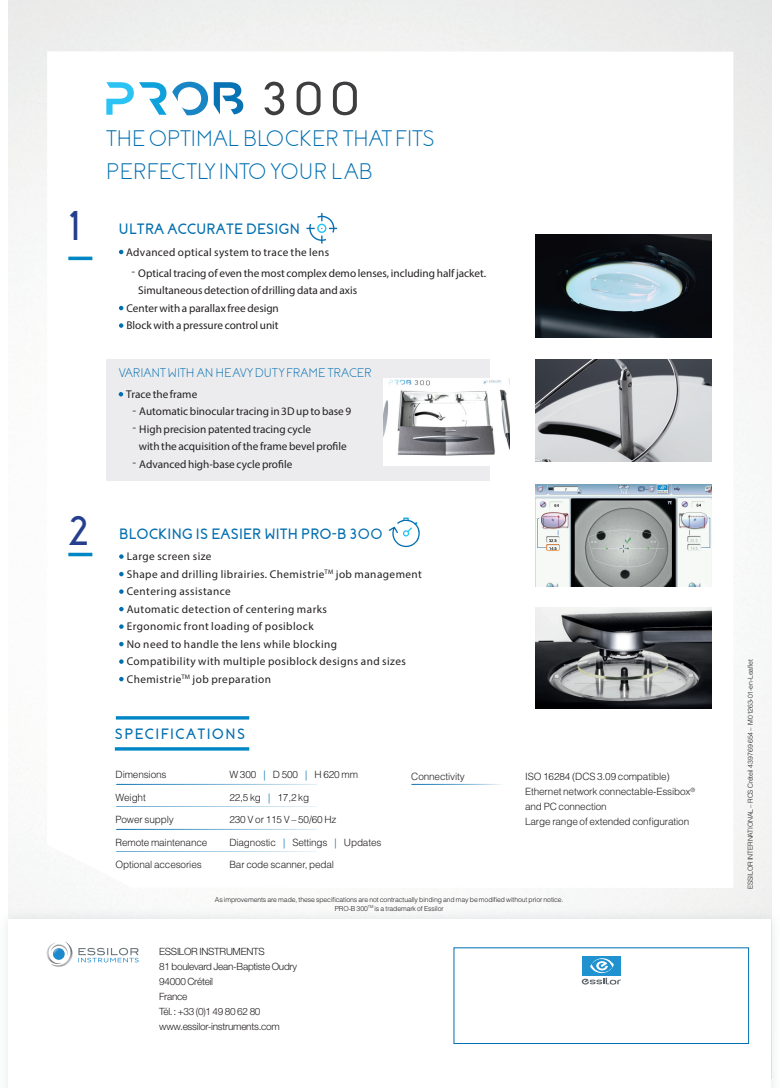
<style>
.page{position:relative;width:780px;height:1088px;background:#fff}
.page>*{position:absolute;margin:0;border:0;box-sizing:border-box;transform-origin:0 0}
.t1{font:700 41.5px "Coves";color:#253f8e}
.t2{font:300 22.5px/32.5px "Coves";letter-spacing:.045em;color:#006eb0}
.t3{font:700 15px "Coves";letter-spacing:.02em;color:#006eb0}
.t4{font:700 15px "Coves";letter-spacing:.1em;color:#006eb0}
.t5{font:300 12.5px "Coves";letter-spacing:.02em;color:#006eb0}
.t6{font:11.25px/17.5px "Myriad Pro";letter-spacing:.01em;color:#231f20}
.t7{font:11.25px/17.5px "Myriad Pro";letter-spacing:.04em;color:#231f20}
.t8{font:300 10px/15px "Helvetica LT Std";letter-spacing:-.015em;color:#231f20}
.t9{font:300 10px/15px "Helvetica Neue LT Std";letter-spacing:-.025em;color:#231f20}
.t10{font:300 6.88px/8.8px "Helvetica LT Std";letter-spacing:-.015em;color:#231f20;text-align:center}
.s1{font-family:"Helvetica LT Std";font-weight:300}
.s2{color:#006eb0}
</style>
<div class="page">
<div style="left:0;top:908px;width:780px;height:180px;background:#f3f4f5"></div>
<div style="left:9px;top:920px;width:762px;height:168px;background:#fff"></div>
<div style="left:453px;top:947px;width:295px;height:97px;border:1px solid #006eb0"></div>
<hr style="left:115px;top:747px;width:134px;height:3px;background:#0086c5">
<svg style="left:583px;top:956px;width:38px;height:29px"></svg>
<div style="left:582px;top:956px;width:38px;height:20px;background:#1f92cf"></div>
<svg style="left:581px;top:958px;width:39px;height:26px"></svg>
<svg style="left:46px;top:941px;width:93px;height:26px"></svg>
<img style="left:535px;top:607px;width:177px;height:101px">
<svg style="left:106px;top:82px;width:60px;height:33px"></svg>
<svg style="left:172px;top:82px;width:36px;height:33px"></svg>
<svg style="left:214px;top:82px;width:29px;height:32px"></svg>
<svg style="left:264px;top:82px;width:20px;height:33px"></svg>
<svg style="left:296px;top:82px;width:24px;height:33px"></svg>
<svg style="left:333px;top:82px;width:24px;height:33px"></svg>
<svg style="left:119px;top:554px;width:5px;height:5px"></svg>
<svg style="left:119px;top:572px;width:5px;height:4px"></svg>
<svg style="left:119px;top:589px;width:5px;height:5px"></svg>
<svg style="left:119px;top:607px;width:5px;height:4px"></svg>
<svg style="left:119px;top:624px;width:5px;height:5px"></svg>
<svg style="left:119px;top:642px;width:5px;height:4px"></svg>
<svg style="left:119px;top:659px;width:5px;height:5px"></svg>
<svg style="left:119px;top:677px;width:5px;height:4px"></svg>
<hr style="left:68px;top:553px;width:24px;height:3px;background:#0086c5">
<img style="left:535px;top:359px;width:177px;height:103px">
<img style="left:535px;top:485px;width:177px;height:101px">
<hr style="left:68px;top:257px;width:24px;height:3px;background:#0086c5">
<svg style="left:119px;top:250px;width:4px;height:4px"></svg>
<svg style="left:119px;top:306px;width:4px;height:4px"></svg>
<svg style="left:119px;top:323px;width:4px;height:5px"></svg>
<hr style="left:411px;top:784px;width:92px;height:1px;background:#006eb0">
<hr style="left:116px;top:716px;width:133px;height:3px;background:#0086c5">
<img style="left:535px;top:235px;width:177px;height:102px">
<svg style="left:306px;top:213px;width:31px;height:31px"></svg>
<svg style="left:388px;top:518px;width:32px;height:29px"></svg>
<hr style="left:116px;top:784px;width:201px;height:1px;background:#006eb0">
<hr style="left:116px;top:806px;width:201px;height:1px;background:#006eb0">
<hr style="left:116px;top:829px;width:201px;height:1px;background:#006eb0">
<hr style="left:116px;top:851px;width:201px;height:1px;background:#006eb0">
<div style="left:106px;top:359px;width:384px;height:121px;background:#ececee"></div>
<img style="left:383px;top:378px;width:127px;height:88px">
<svg style="left:119px;top:392px;width:4px;height:4px"></svg>
<h1 class="t1" style="left:68px;top:201px;width:15px">1</h1>
<h1 class="t1" style="left:68px;top:507px;width:23px">2</h1>
<h2 class="t2" style="left:106px;top:123px;width:330px">THE OPTIMAL BLOCKER THAT FITS<br>PERFECTLY INTO YOUR LAB</h2>
<h3 class="t3" style="left:119px;top:221px;width:182px">ULTRA ACCURATE DESIGN</h3>
<p class="t6" style="left:119px;top:241px;width:369px;line-height:21px;text-indent:7px">Advanced optical system to trace the lens<br><span class="s1">‑</span> Optical tracing of even the most complex demo lenses, including half jacket.</p>
<p class="t6" style="left:126px;top:281px;width:232px;text-indent:12px">Simultaneous detection of drilling data and axis<br>Center with a parallax free design<br>Block with a pressure control unit</p>
<p class="t5" style="left:119px;top:365px;width:254px">VARIANT WITH AN HEAVY DUT Y FRAME TRACER</p>
<p class="t6" style="left:126px;top:385px;width:73px">Trace the frame</p>
<p class="t6" style="left:132px;top:402px;width:220px"><span class="s1">-</span> Automatic binocular tracing in 3D up to base 9</p>
<p class="t6" style="left:139px;top:420px;width:209px;text-indent:-6px"><span class="s1">-</span> High precision patented tracing cycle<br>with the acquisition of the frame bevel profile</p>
<p class="t6" style="left:132px;top:455px;width:161px"><span class="s1">-</span> Advanced high-base cycle profile</p>
<h3 class="t3" style="left:119px;top:525px;width:265px">BLOCKING IS EASIER WITH PRO-B 300</h3>
<p class="t7" style="left:127px;top:547px;width:297px">Large screen size<br>Shape and drilling librairies. Chemistrie<sup>TM</sup> job management Centering assistance<br>Automatic detection of centering marks<br>Ergonomic front loading of posiblock<br>No need to handle the lens while blocking<br>Compatibility with multiple posiblock designs and sizes Chemistrie<sup>TM</sup> job preparation</p>
<h3 class="t4" style="left:115px;top:725px;width:132px">SPECIFICATIONS</h3>
<p class="t8" style="left:116px;top:767px;width:52px">Dimensions</p>
<p class="t8" style="left:229px;top:767px;width:130px">W 300 <span class="s2">|</span> D 500 <span class="s2">|</span> H 620 mm</p>
<p class="t8" style="left:116px;top:789px;width:32px">Weight</p>
<p class="t8" style="left:229px;top:789px;width:81px">22,5 kg <span class="s2">|</span> 17,2 kg</p>
<p class="t8" style="left:116px;top:812px;width:60px">Power supply</p>
<p class="t8" style="left:229px;top:812px;width:108px">230 V or 115 V – 50/60 Hz</p>
<p class="t8" style="left:116px;top:834px;width:93px">Remote maintenance</p>
<p class="t8" style="left:229px;top:834px;width:153px">Diagnostic <span class="s2">|</span> Settings <span class="s2">|</span> Updates</p>
<p class="t8" style="left:116px;top:857px;width:88px">Optional accesories</p>
<p class="t8" style="left:229px;top:857px;width:106px">Bar code scanner, pedal</p>
<p class="t8" style="left:411px;top:769px;width:55px">Connectivity</p>
<p class="t8" style="left:525px;top:769px;width:171px">ISO 16284 (DCS 3.09 compatible)<br>Ethernet network connectable-Essibox<sup>® </sup>and PC connection<br>Large range of extended configuration</p>
<p class="t10" style="left:215px;top:895px;width:350px">As improvements are made, these specifications are not contractually binding and may be modified without prior notice.<br>PRO-B 300<sup>TM</sup> is a trademark of Essilor</p>
<p class="t9" style="left:159px;top:944px;width:139px">ESSILOR INSTRUMENTS<br>81 boulevard Jean-Baptiste Oudry<br>94000 Créteil<br>France<br>Tél.: +33 (0)1 49 80 62 80 www.essilor-instruments.com</p>
<p class="t10" style="left:746px;top:889px;width:232px;rotate:-90deg">ESSILOR INTERNATIONAL – RCS Créteil 439 769 654 – M01263-01-en-Leaflet</p>
</div>
